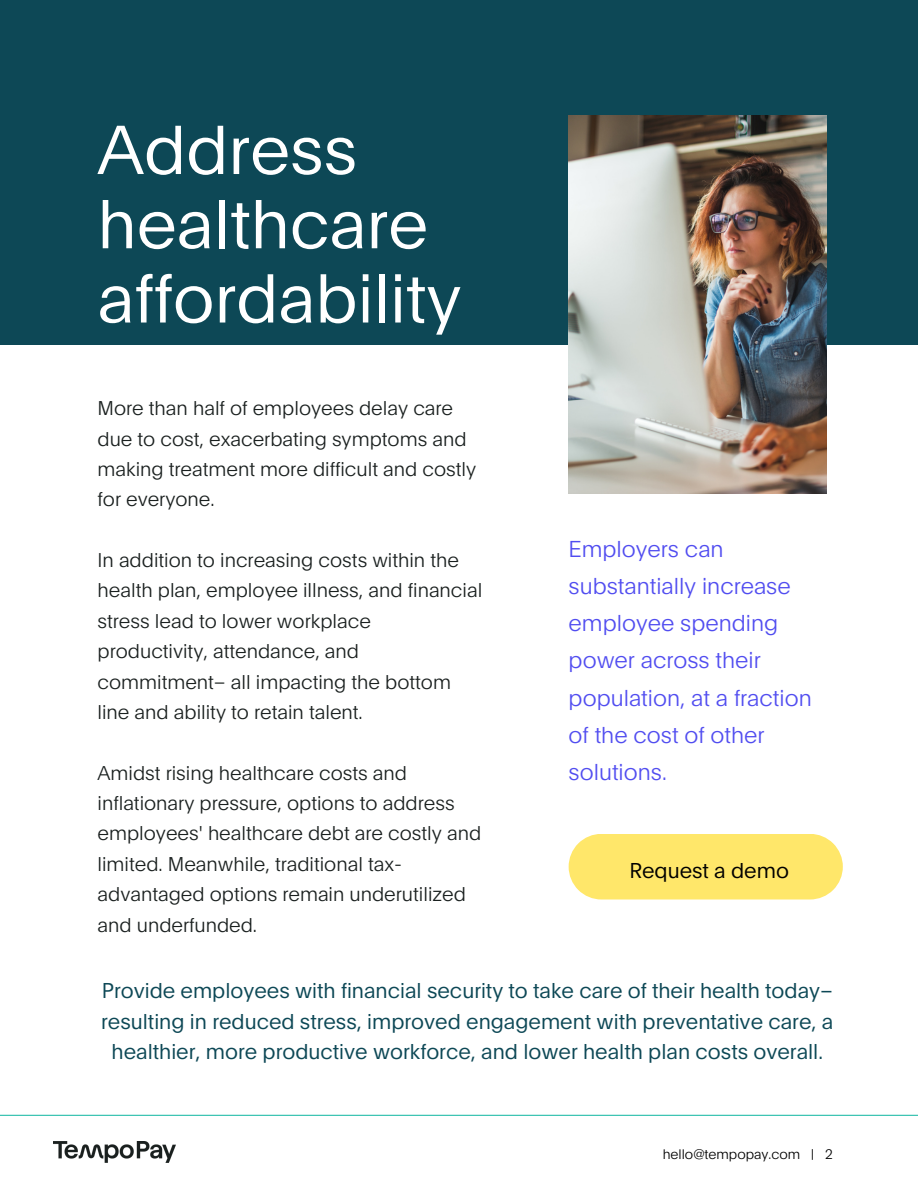
<style>
.page{position:relative;width:918px;height:1188px;background:#fff}
.page>*{position:absolute;margin:0;border:0;box-sizing:border-box;transform-origin:0 0}
.t1{font:300 67.5px/74.2px "Plain";color:#fff}
.t2{font:100 22.5px/37.2px "Plain";color:#514df0}
.t3{font:300 21px/30.3px "Plain";color:#0d4856;text-align:center}
.t4{font:300 21px "Plain";color:#000}
.t5{font:100 19.5px/30.3px "Plain";color:#1a201f}
.t6{font:100 13.5px "Plain";color:#000}
</style>
<div class="page">
<div style="left:0;top:0;width:918px;height:345px;background:#0d4856"></div>
<img style="left:569px;top:116px;width:257px;height:378px">
<hr style="left:0;top:1115px;width:918px;height:1px;background:#28bdaa">
<div style="left:569px;top:834px;width:274px;height:65px;background:#ffe76a"></div>
<img style="left:53px;top:1141px;width:123px;height:21px">
<p class="t1" style="left:98px;top:119px;width:365px">Address healthcare affordability</p>
<p class="t5" style="left:98px;top:395px;width:380px">More than half of employees delay care due to cost, exacerbating symptoms and making treatment more difficult and costly for everyone.</p>
<p class="t5" style="left:98px;top:547px;width:386px">In addition to increasing costs within the health plan, employee illness, and financial stress lead to lower workplace productivity, attendance, and commitment– all impacting the bottom line and ability to retain talent.</p>
<p class="t5" style="left:98px;top:759px;width:385px">Amidst rising healthcare costs and inflationary pressure, options to address employees' healthcare debt are costly and limited. Meanwhile, traditional tax&shy;advantaged options remain underutilized and underfunded.</p>
<p class="t2" style="left:569px;top:532px;width:245px">Employers can substantially increase employee spending power across their population, at a fraction of the cost of other solutions.</p>
<p class="t4" style="left:629px;top:862px;width:161px">Request a demo</p>
<p class="t3" style="left:101px;top:978px;width:734px">Provide employees with financial security to take care of their health today– resulting in reduced stress, improved engagement with preventative care, a healthier, more productive workforce, and lower health plan costs overall.</p>
<p class="t6" style="left:663px;top:1148px;width:172px">hello@tempopay.com | 2</p>
</div>
